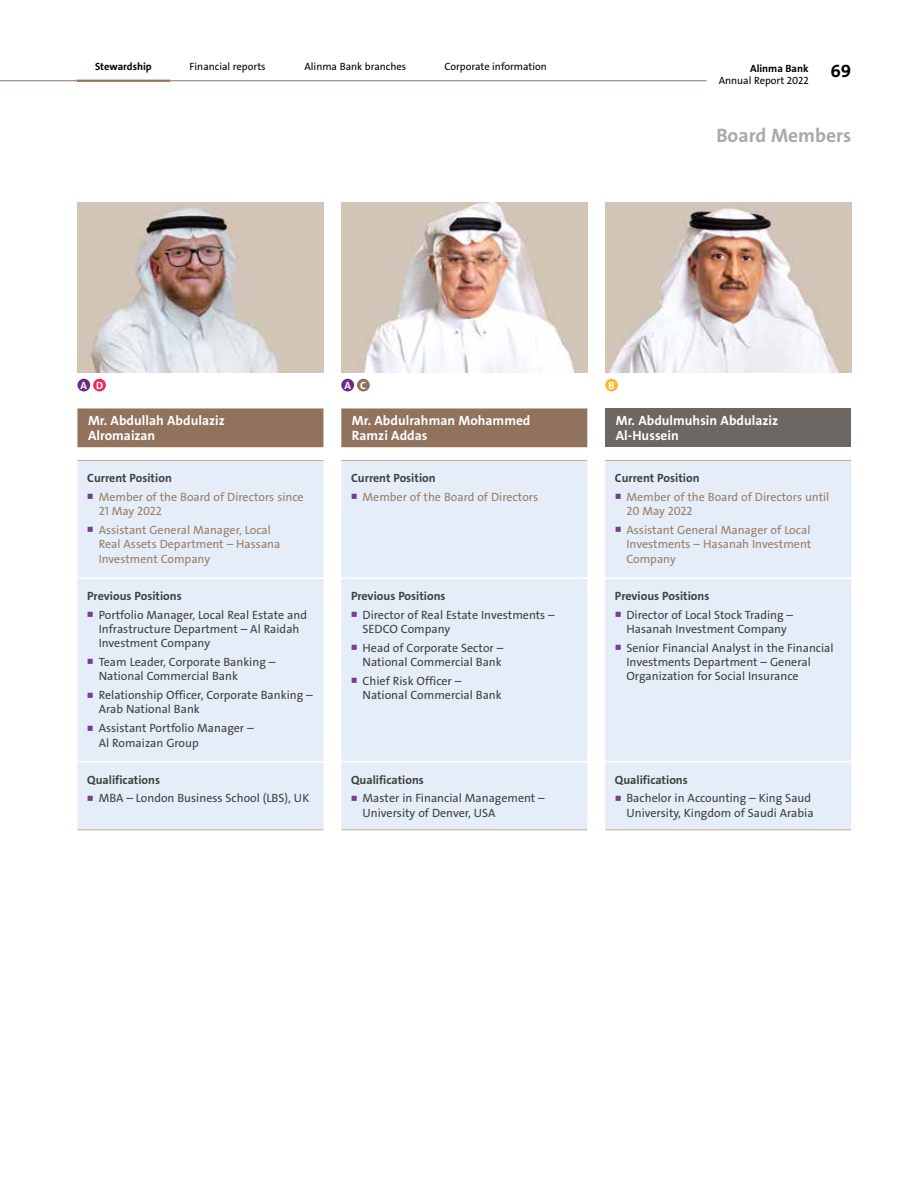
<style>
.page{position:relative;width:915px;height:1191px;background:#fff}
.page>*{position:absolute;margin:0;border:0;box-sizing:border-box;transform-origin:0 0}
.t1{font:700 19.5px "Alinma The Sans";color:#a7a9ac}
.t2{font:700 13.5px/15px "Alinma The Sans";color:#fff}
.t3{font:12px/14.4px "Alinma The Sans";color:#414042}
.t4{font:12px/14.4px "Alinma The Sans";color:#997d69}
.t5{font:700 12px "Alinma The Sans";color:#414042}
.t6{font:10.5px/12.6px "Alinma The Sans";color:#000}
.t7{font:700 10.5px "Alinma The Sans";color:#000}
.t8{font:700 10.5px "Alinma The Sans";color:#fff}
.s1{font-weight:700}
</style>
<div class="page">
<hr style="left:0;top:80px;width:77px;height:1px;background:#8f725e">
<hr style="left:170px;top:80px;width:115px;height:1px;background:#8f725e">
<hr style="left:285px;top:80px;width:140px;height:1px;background:#8f725e">
<hr style="left:425px;top:80px;width:141px;height:1px;background:#8f725e">
<hr style="left:566px;top:80px;width:140px;height:1px;background:#8f725e">
<hr style="left:77px;top:80px;width:93px;height:2px;background:#90725d">
<div style="left:77px;top:408px;width:510px;height:39px;background:#90725d"></div>
<div style="left:605px;top:408px;width:245px;height:39px;background:#6d6763"></div>
<div style="left:77px;top:460px;width:773px;height:370px;background:#e4edf8"></div>
<hr style="left:77px;top:829px;width:246px;height:1px;background:#beac9e">
<hr style="left:77px;top:460px;width:246px;height:1px;background:#beac9e">
<hr style="left:341px;top:460px;width:246px;height:1px;background:#beac9e">
<hr style="left:341px;top:829px;width:246px;height:1px;background:#beac9e">
<hr style="left:605px;top:460px;width:245px;height:1px;background:#beac9e">
<hr style="left:605px;top:829px;width:245px;height:1px;background:#beac9e">
<hr style="left:77px;top:577px;width:246px;height:2px;background:#fff">
<svg style="left:323px;top:577px;width:18px;height:2px"></svg>
<hr style="left:341px;top:577px;width:246px;height:2px;background:#fff">
<svg style="left:587px;top:577px;width:18px;height:2px"></svg>
<hr style="left:605px;top:577px;width:245px;height:2px;background:#fff">
<hr style="left:77px;top:761px;width:246px;height:1px;background:#fff">
<svg style="left:323px;top:761px;width:18px;height:1px"></svg>
<hr style="left:341px;top:761px;width:246px;height:1px;background:#fff">
<svg style="left:587px;top:761px;width:18px;height:1px"></svg>
<hr style="left:605px;top:761px;width:245px;height:1px;background:#fff">
<img style="left:77px;top:202px;width:246px;height:170px">
<img style="left:341px;top:202px;width:246px;height:170px">
<img style="left:605px;top:202px;width:245px;height:170px">
<div style="left:77px;top:379px;width:13px;height:12px;background:#6b2c87;border-radius:50%"></div>
<div style="left:93px;top:379px;width:13px;height:12px;background:#eb2b62;border-radius:50%"></div>
<div style="left:341px;top:379px;width:13px;height:12px;background:#6b2c87;border-radius:50%"></div>
<div style="left:357px;top:379px;width:12px;height:12px;background:#8f725e;border-radius:50%"></div>
<div style="left:605px;top:379px;width:12px;height:12px;background:#feb827;border-radius:50%"></div>
<svg style="left:88px;top:494px;width:5px;height:5px"></svg>
<svg style="left:88px;top:527px;width:5px;height:5px"></svg>
<svg style="left:351px;top:494px;width:6px;height:5px"></svg>
<svg style="left:615px;top:494px;width:5px;height:5px"></svg>
<svg style="left:615px;top:527px;width:5px;height:5px"></svg>
<svg style="left:88px;top:611px;width:5px;height:6px"></svg>
<svg style="left:88px;top:659px;width:5px;height:5px"></svg>
<svg style="left:88px;top:692px;width:5px;height:5px"></svg>
<svg style="left:88px;top:725px;width:5px;height:5px"></svg>
<svg style="left:351px;top:611px;width:6px;height:6px"></svg>
<svg style="left:351px;top:645px;width:6px;height:5px"></svg>
<svg style="left:351px;top:678px;width:6px;height:5px"></svg>
<svg style="left:615px;top:611px;width:5px;height:6px"></svg>
<svg style="left:615px;top:645px;width:5px;height:5px"></svg>
<svg style="left:88px;top:795px;width:5px;height:5px"></svg>
<svg style="left:351px;top:795px;width:6px;height:5px"></svg>
<svg style="left:615px;top:795px;width:5px;height:5px"></svg>
<p class="t7" style="left:95px;top:60px;width:58px">Stewardship</p>
<p class="t6" style="left:189px;top:61px;width:78px">Financial reports</p>
<p class="t6" style="left:304px;top:61px;width:103px">Alinma Bank branches</p>
<p class="t6" style="left:444px;top:61px;width:104px">Corporate information</p>
<p class="t6" style="left:718px;top:62px;width:134px;text-indent:31px"><span class="s1">Alinma Bank<br></span>Annual Report 2022 <sup>69</sup></p>
<h1 class="t1" style="left:716px;top:123px;width:136px">Board Members</h1>
<p class="t8" style="left:80px;top:378px;width:24px">A D</p>
<p class="t8" style="left:344px;top:378px;width:23px">A C</p>
<p class="t8" style="left:608px;top:378px;width:8px">B</p>
<p class="t2" style="left:88px;top:413px;width:138px">Mr. Abdullah Abdulaziz<br>Alromaizan</p>
<p class="t2" style="left:352px;top:413px;width:180px">Mr. Abdulrahman Mohammed<br>Ramzi Addas</p>
<p class="t2" style="left:615px;top:413px;width:164px">Mr. Abdulmuhsin Abdulaziz<br>Al-Hussein</p>
<p class="t5" style="left:87px;top:470px;width:86px">Current Position</p>
<p class="t4" style="left:99px;top:490px;width:206px">Member of the Board of Directors since<br>21 May 2022</p>
<p class="t4" style="left:99px;top:523px;width:183px">Assistant General Manager, Local<br>Real Assets Department – Hassana<br>Investment Company</p>
<p class="t5" style="left:351px;top:470px;width:86px">Current Position</p>
<p class="t4" style="left:362px;top:490px;width:177px">Member of the Board of Directors</p>
<p class="t5" style="left:614px;top:470px;width:86px">Current Position</p>
<p class="t4" style="left:626px;top:490px;width:204px">Member of the Board of Directors until<br>20 May 2022</p>
<p class="t4" style="left:626px;top:523px;width:186px;text-align:justify">Assistant General Manager of Local Investments – Hasanah Investment Company</p>
<p class="t5" style="left:87px;top:588px;width:96px">Previous Positions</p>
<p class="t3" style="left:99px;top:607px;width:210px">Portfolio Manager, Local Real Estate and<br>Infrastructure Department – Al Raidah<br>Investment Company</p>
<p class="t3" style="left:99px;top:655px;width:178px">Team Leader, Corporate Banking –<br>National Commercial Bank</p>
<p class="t3" style="left:99px;top:688px;width:215px">Relationship Officer, Corporate Banking –<br>Arab National Bank</p>
<p class="t3" style="left:99px;top:721px;width:156px">Assistant Portfolio Manager –<br>Al Romaizan Group</p>
<p class="t5" style="left:87px;top:772px;width:74px">Qualifications</p>
<p class="t3" style="left:99px;top:791px;width:212px">MBA – London Business School (LBS), UK</p>
<p class="t5" style="left:351px;top:588px;width:96px">Previous Positions</p>
<p class="t3" style="left:362px;top:607px;width:194px">Director of Real Estate Investments –<br>SEDCO Company</p>
<p class="t3" style="left:362px;top:640px;width:142px">Head of Corporate Sector –<br>National Commercial Bank</p>
<p class="t3" style="left:362px;top:673px;width:141px">Chief Risk Officer –<br>National Commercial Bank</p>
<p class="t5" style="left:351px;top:772px;width:74px">Qualifications</p>
<p class="t3" style="left:362px;top:791px;width:184px">Master in Financial Management –<br>University of Denver, USA</p>
<p class="t5" style="left:614px;top:588px;width:96px">Previous Positions</p>
<p class="t3" style="left:626px;top:607px;width:168px">Director of Local Stock Trading –<br>Hasanah Investment Company</p>
<p class="t3" style="left:626px;top:640px;width:208px">Senior Financial Analyst in the Financial<br>Investments Department – General<br>Organization for Social Insurance</p>
<p class="t5" style="left:614px;top:772px;width:74px">Qualifications</p>
<p class="t3" style="left:626px;top:791px;width:188px">Bachelor in Accounting – King Saud<br>University, Kingdom of Saudi Arabia</p>
</div>
